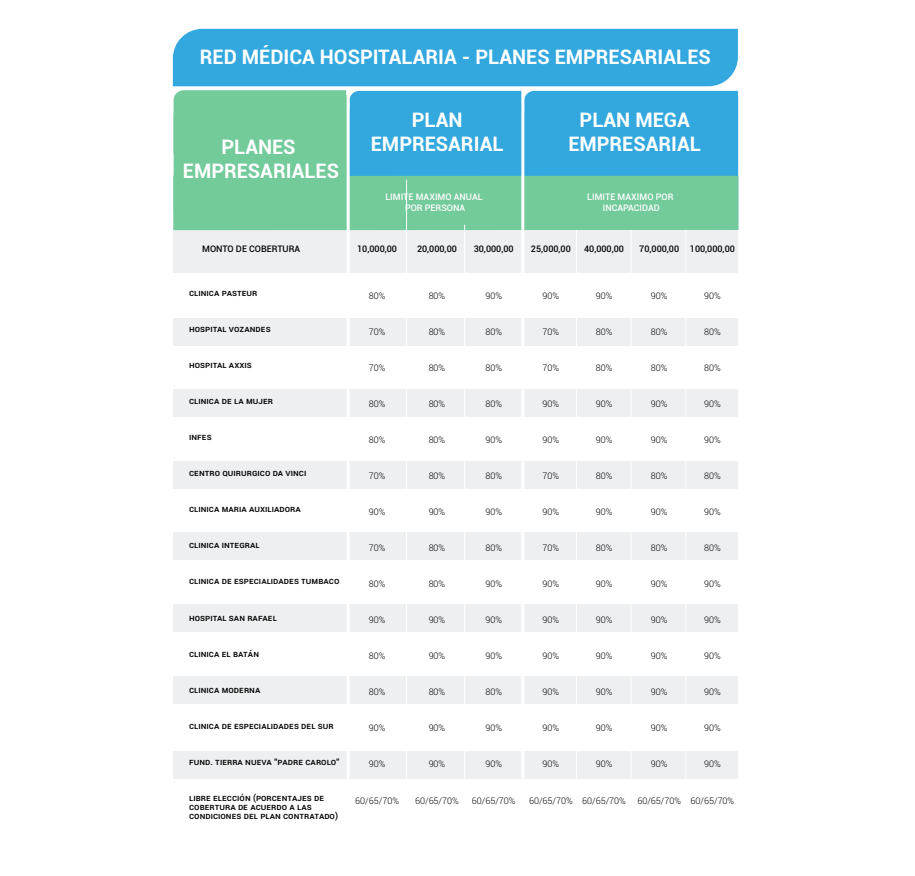
<style>
.page{position:relative;width:915px;height:876px;background:#fff}
.page>*{position:absolute;margin:0;border:0;box-sizing:border-box;transform-origin:0 0}
.t1{font:700 19.95px/23.9px "Roboto";color:#fff;text-align:center}
.t2{font:500 9px/9px "Roboto";color:#050504}
.t3{font:300 9px "Roboto";color:#050504}
.t4{font:500 9px/10.8px "Roboto";color:#fff;text-align:center}
</style>
<div class="page">
<div style="left:173px;top:173px;width:565px;height:99px;background:#edeff0"></div>
<div style="left:173px;top:318px;width:565px;height:27px;background:#edeff0"></div>
<div style="left:173px;top:389px;width:565px;height:28px;background:#edeff0"></div>
<div style="left:173px;top:461px;width:565px;height:27px;background:#edeff0"></div>
<div style="left:173px;top:532px;width:565px;height:28px;background:#edeff0"></div>
<div style="left:173px;top:603px;width:565px;height:28px;background:#edeff0"></div>
<div style="left:173px;top:675px;width:565px;height:28px;background:#edeff0"></div>
<div style="left:173px;top:750px;width:565px;height:28px;background:#edeff0"></div>
<hr style="left:575px;top:180px;width:1px;height:633px;background:#fff">
<hr style="left:630px;top:180px;width:1px;height:633px;background:#fff">
<hr style="left:685px;top:224px;width:1px;height:589px;background:#fff">
<svg style="left:173px;top:90px;width:566px;height:140px;background:#59bcb7"></svg>
<hr style="left:346px;top:34px;width:3px;height:780px;background:#fff">
<hr style="left:521px;top:34px;width:3px;height:779px;background:#fff">
<div style="left:173px;top:29px;width:564px;height:57px;background:#32a8df"></div>
<hr style="left:464px;top:224px;width:1px;height:589px;background:#fff">
<hr style="left:406px;top:180px;width:1px;height:633px;background:#fff">
<h1 class="t1" style="left:200px;top:44px;width:512px">RED MÉDICA HOSPITALARIA - PLANES EMPRESARIALES</h1>
<h1 class="t1" style="left:568px;top:107px;width:134px">PLAN MEGA<br>EMPRESARIAL</h1>
<h1 class="t1" style="left:411px;top:107px;width:52px">PLAN</h1>
<h1 class="t1" style="left:221px;top:134px;width:76px">PLANES</h1>
<h1 class="t1" style="left:371px;top:131px;width:134px">EMPRESARIAL</h1>
<h1 class="t1" style="left:183px;top:158px;width:157px">EMPRESARIALES</h1>
<p class="t4" style="left:385px;top:191px;width:99px">LIMITE MAXIMO ANUAL<br>POR PERSONA</p>
<p class="t4" style="left:587px;top:191px;width:88px">LIMITE MAXIMO POR<br>INCAPACIDAD</p>
<p class="t2" style="left:202px;top:244px;width:99px">MONTO DE COBERTURA</p>
<p class="t2" style="left:357px;top:244px;width:41px">10,000,00</p>
<p class="t3" style="left:369px;top:289px;width:18px">80%</p>
<p class="t3" style="left:369px;top:325px;width:18px">70%</p>
<p class="t3" style="left:369px;top:361px;width:18px">70%</p>
<p class="t3" style="left:369px;top:397px;width:18px">80%</p>
<p class="t3" style="left:369px;top:433px;width:18px">80%</p>
<p class="t3" style="left:369px;top:469px;width:18px">70%</p>
<p class="t3" style="left:369px;top:505px;width:18px">90%</p>
<p class="t3" style="left:369px;top:541px;width:18px">70%</p>
<p class="t3" style="left:369px;top:577px;width:18px">80%</p>
<p class="t3" style="left:369px;top:613px;width:18px">90%</p>
<p class="t3" style="left:369px;top:649px;width:18px">80%</p>
<p class="t3" style="left:369px;top:685px;width:18px">80%</p>
<p class="t3" style="left:369px;top:721px;width:18px">90%</p>
<p class="t3" style="left:369px;top:757px;width:18px">90%</p>
<p class="t3" style="left:355px;top:793px;width:45px">60/65/70%</p>
<p class="t2" style="left:189px;top:288px;width:70px">clinica pasteur</p>
<p class="t2" style="left:189px;top:324px;width:83px">hospital vozandes</p>
<p class="t2" style="left:189px;top:360px;width:64px">hospital axxis</p>
<p class="t2" style="left:189px;top:396px;width:85px">clinica de la mujer</p>
<p class="t2" style="left:189px;top:432px;width:24px">infes</p>
<p class="t2" style="left:189px;top:468px;width:119px">centro quirurgico da vinci</p>
<p class="t2" style="left:189px;top:504px;width:113px">clinica maria auxiliadora</p>
<p class="t2" style="left:189px;top:540px;width:72px">clinica integral</p>
<p class="t2" style="left:189px;top:576px;width:152px">clinica de especialidades tumbaco</p>
<p class="t2" style="left:189px;top:612px;width:89px">hospital san rafael</p>
<p class="t2" style="left:189px;top:648px;width:71px">clinica el batán</p>
<p class="t2" style="left:189px;top:684px;width:73px">clinica moderna</p>
<p class="t2" style="left:189px;top:720px;width:146px">clinica de especialidades del sur</p>
<p class="t2" style="left:189px;top:756px;width:152px">fund. tierra nueva "padre carolo"</p>
<p class="t2" style="left:189px;top:792px;width:150px">libre elección (porcentajes de cobertura de acuerdo a las condiciones del plan contratado)</p>
<p class="t2" style="left:417px;top:244px;width:41px">20,000,00</p>
<p class="t3" style="left:428px;top:289px;width:18px">80%</p>
<p class="t3" style="left:428px;top:325px;width:18px">80%</p>
<p class="t3" style="left:428px;top:361px;width:18px">80%</p>
<p class="t3" style="left:428px;top:397px;width:18px">80%</p>
<p class="t3" style="left:428px;top:433px;width:18px">80%</p>
<p class="t3" style="left:428px;top:469px;width:18px">80%</p>
<p class="t3" style="left:428px;top:505px;width:18px">90%</p>
<p class="t3" style="left:428px;top:541px;width:18px">80%</p>
<p class="t3" style="left:428px;top:577px;width:18px">80%</p>
<p class="t3" style="left:428px;top:613px;width:18px">90%</p>
<p class="t3" style="left:428px;top:649px;width:18px">90%</p>
<p class="t3" style="left:428px;top:685px;width:18px">80%</p>
<p class="t3" style="left:428px;top:721px;width:18px">90%</p>
<p class="t3" style="left:428px;top:757px;width:18px">90%</p>
<p class="t3" style="left:415px;top:793px;width:45px">60/65/70%</p>
<p class="t2" style="left:473px;top:244px;width:41px">30,000,00</p>
<p class="t3" style="left:485px;top:289px;width:18px">90%</p>
<p class="t3" style="left:485px;top:325px;width:18px">80%</p>
<p class="t3" style="left:485px;top:361px;width:18px">80%</p>
<p class="t3" style="left:485px;top:397px;width:18px">80%</p>
<p class="t3" style="left:485px;top:433px;width:18px">90%</p>
<p class="t3" style="left:485px;top:469px;width:18px">80%</p>
<p class="t3" style="left:485px;top:505px;width:18px">90%</p>
<p class="t3" style="left:485px;top:541px;width:18px">80%</p>
<p class="t3" style="left:485px;top:577px;width:18px">90%</p>
<p class="t3" style="left:485px;top:613px;width:18px">90%</p>
<p class="t3" style="left:485px;top:649px;width:18px">90%</p>
<p class="t3" style="left:485px;top:685px;width:18px">80%</p>
<p class="t3" style="left:485px;top:721px;width:18px">90%</p>
<p class="t3" style="left:485px;top:757px;width:18px">90%</p>
<p class="t3" style="left:471px;top:793px;width:45px">60/65/70%</p>
<p class="t2" style="left:531px;top:244px;width:41px">25,000,00</p>
<p class="t3" style="left:542px;top:289px;width:18px">90%</p>
<p class="t3" style="left:542px;top:325px;width:18px">70%</p>
<p class="t3" style="left:542px;top:361px;width:18px">70%</p>
<p class="t3" style="left:542px;top:397px;width:18px">90%</p>
<p class="t3" style="left:542px;top:433px;width:18px">90%</p>
<p class="t3" style="left:542px;top:469px;width:18px">70%</p>
<p class="t3" style="left:542px;top:505px;width:18px">90%</p>
<p class="t3" style="left:542px;top:541px;width:18px">70%</p>
<p class="t3" style="left:542px;top:577px;width:18px">90%</p>
<p class="t3" style="left:542px;top:613px;width:18px">90%</p>
<p class="t3" style="left:542px;top:649px;width:18px">90%</p>
<p class="t3" style="left:542px;top:685px;width:18px">90%</p>
<p class="t3" style="left:542px;top:721px;width:18px">90%</p>
<p class="t3" style="left:542px;top:757px;width:18px">90%</p>
<p class="t3" style="left:529px;top:793px;width:45px">60/65/70%</p>
<p class="t2" style="left:584px;top:244px;width:41px">40,000,00</p>
<p class="t3" style="left:595px;top:289px;width:18px">90%</p>
<p class="t3" style="left:595px;top:325px;width:18px">80%</p>
<p class="t3" style="left:595px;top:361px;width:18px">80%</p>
<p class="t3" style="left:595px;top:397px;width:18px">90%</p>
<p class="t3" style="left:595px;top:433px;width:18px">90%</p>
<p class="t3" style="left:595px;top:469px;width:18px">80%</p>
<p class="t3" style="left:595px;top:505px;width:18px">90%</p>
<p class="t3" style="left:595px;top:541px;width:18px">80%</p>
<p class="t3" style="left:595px;top:577px;width:18px">90%</p>
<p class="t3" style="left:595px;top:613px;width:18px">90%</p>
<p class="t3" style="left:595px;top:649px;width:18px">90%</p>
<p class="t3" style="left:595px;top:685px;width:18px">90%</p>
<p class="t3" style="left:595px;top:721px;width:18px">90%</p>
<p class="t3" style="left:595px;top:757px;width:18px">90%</p>
<p class="t3" style="left:582px;top:793px;width:45px">60/65/70%</p>
<p class="t2" style="left:639px;top:244px;width:41px">70,000,00</p>
<p class="t3" style="left:650px;top:289px;width:18px">90%</p>
<p class="t3" style="left:650px;top:325px;width:18px">80%</p>
<p class="t3" style="left:650px;top:361px;width:18px">80%</p>
<p class="t3" style="left:650px;top:397px;width:18px">90%</p>
<p class="t3" style="left:650px;top:433px;width:18px">90%</p>
<p class="t3" style="left:650px;top:469px;width:18px">80%</p>
<p class="t3" style="left:650px;top:505px;width:18px">90%</p>
<p class="t3" style="left:650px;top:541px;width:18px">80%</p>
<p class="t3" style="left:650px;top:577px;width:18px">90%</p>
<p class="t3" style="left:650px;top:613px;width:18px">90%</p>
<p class="t3" style="left:650px;top:649px;width:18px">90%</p>
<p class="t3" style="left:650px;top:685px;width:18px">90%</p>
<p class="t3" style="left:650px;top:721px;width:18px">90%</p>
<p class="t3" style="left:650px;top:757px;width:18px">90%</p>
<p class="t3" style="left:637px;top:793px;width:45px">60/65/70%</p>
<p class="t2" style="left:689px;top:244px;width:46px">100,000,00</p>
<p class="t3" style="left:704px;top:289px;width:18px">90%</p>
<p class="t3" style="left:704px;top:325px;width:18px">80%</p>
<p class="t3" style="left:704px;top:361px;width:18px">80%</p>
<p class="t3" style="left:704px;top:397px;width:18px">90%</p>
<p class="t3" style="left:704px;top:433px;width:18px">90%</p>
<p class="t3" style="left:704px;top:469px;width:18px">80%</p>
<p class="t3" style="left:704px;top:505px;width:18px">90%</p>
<p class="t3" style="left:704px;top:541px;width:18px">80%</p>
<p class="t3" style="left:704px;top:577px;width:18px">90%</p>
<p class="t3" style="left:704px;top:613px;width:18px">90%</p>
<p class="t3" style="left:704px;top:649px;width:18px">90%</p>
<p class="t3" style="left:704px;top:685px;width:18px">90%</p>
<p class="t3" style="left:704px;top:721px;width:18px">90%</p>
<p class="t3" style="left:704px;top:757px;width:18px">90%</p>
<p class="t3" style="left:690px;top:793px;width:45px">60/65/70%</p>
</div>
